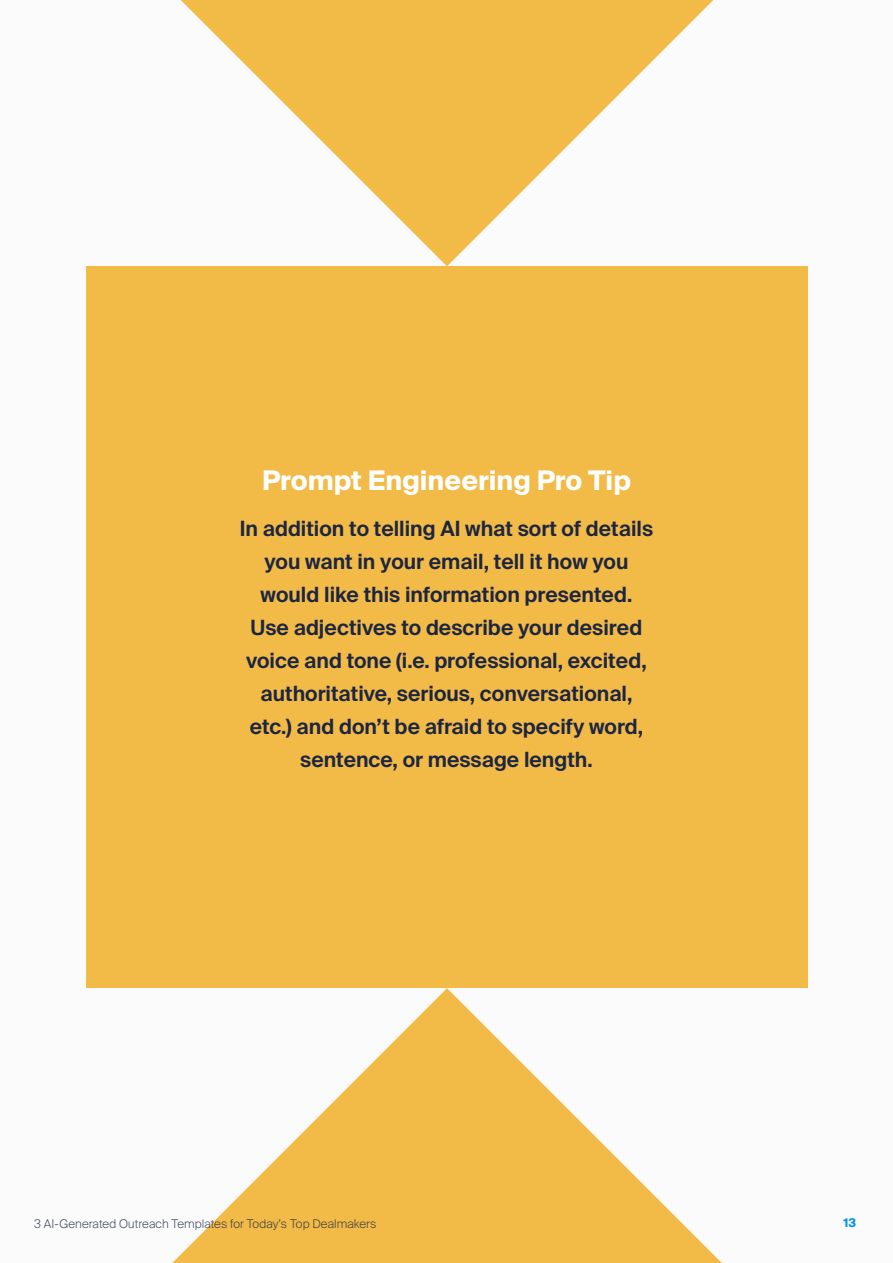
<style>
.page{position:relative;width:893px;height:1263px;background:#f8f8f8}
.page>*{position:absolute;margin:0;border:0;box-sizing:border-box;transform-origin:0 0}
.t1{font:700 27px "Suisse Intl";color:#fff}
.t2{font:600 21px/33px "Suisse Intl";color:#1c2541;text-align:center}
.t3{font:300 12px "Suisse Intl";letter-spacing:.005em;color:#1c2541}
.t4{font:700 12px "Suisse Intl";color:#0091ea}
</style>
<div class="page">
<div style="left:86px;top:266px;width:722px;height:722px;background:#f2ba47"></div>
<svg style="left:181px;top:0;width:532px;height:266px"></svg>
<svg style="left:172px;top:988px;width:550px;height:275px"></svg>
<p class="t1" style="left:262px;top:465px;width:370px">Prompt Engineering Pro Tip</p>
<p class="t2" style="left:240px;top:512px;width:415px">In addition to telling AI what sort of details you want in your email, tell it how you would like this information presented.<br>Use adjectives to describe your desired voice and tone (i.e. professional, excited, authoritative, serious, conversational, etc.) and don’t be afraid to specify word, sentence, or message length.</p>
<p class="t3" style="left:34px;top:1217px;width:344px">3 AI-Generated Outreach Templates for Today’s Top Dealmakers</p>
<p class="t4" style="left:843px;top:1216px;width:14px">13</p>
</div>
